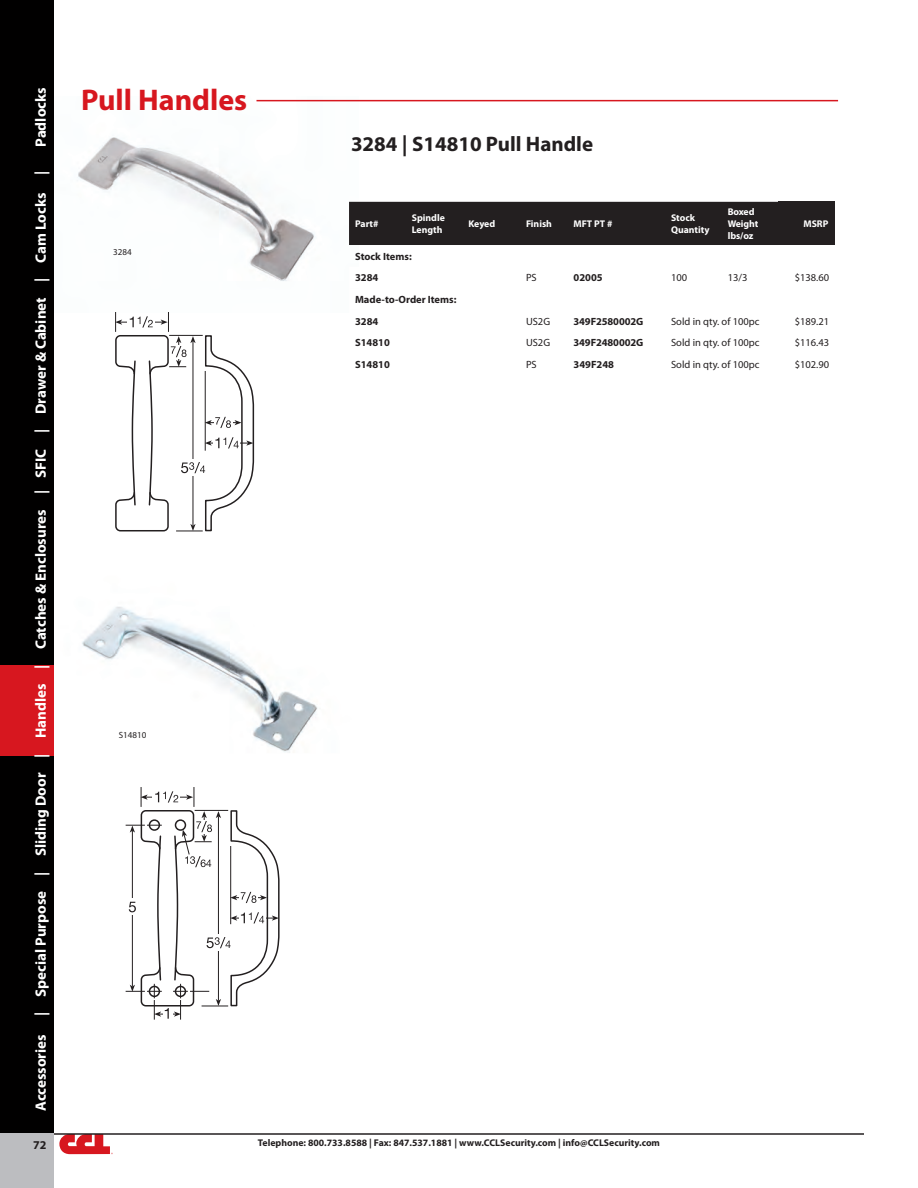
<style>
.page{position:relative;width:918px;height:1188px;background:#fff}
.page>*{position:absolute;margin:0;border:0;box-sizing:border-box;transform-origin:0 0}
.t1{font:700 30px "Myriad Pro";color:#d7171f}
.t2{font:700 21px "Myriad Pro";color:#231f20}
.t3{font:700 15px "Myriad Pro";color:#fff}
.t4{font:700 12px "Myriad Pro";color:#231f20}
.t5{font:10.5px "Myriad Pro";color:#231f20}
.t6{font:700 10.5px "Myriad Pro";color:#231f20}
.t7{font:700 9.75px "Myriad Pro";color:#231f20}
.t8{font:700 9.75px/11.7px "Myriad Pro";color:#fff}
.t9{font:9px "Myriad Pro";color:#231f20}
</style>
<div class="page">
<img style="left:77px;top:99px;width:282px;height:182px">
<img style="left:82px;top:606px;width:236px;height:147px">
<svg style="left:115px;top:312px;width:140px;height:220px"></svg>
<div style="left:349px;top:202px;width:429px;height:43px;background:#231f20"></div>
<div style="left:778px;top:202px;width:57px;height:43px;background:#231f20"></div>
<svg style="left:126px;top:787px;width:154px;height:233px"></svg>
<div style="left:0;top:0;width:54px;height:1188px;background:#010000"></div>
<div style="left:0;top:1134px;width:54px;height:54px;background:#bcbdc0"></div>
<div style="left:0;top:665px;width:54px;height:91px;background:#d7171f"></div>
<svg style="left:59px;top:1135px;width:54px;height:19px"></svg>
<hr style="left:54px;top:1133px;width:810px;height:2px;background:#231f20">
<hr style="left:256px;top:100px;width:582px;height:1px;background:#d7171f">
<p class="t3" style="left:31px;top:147px;width:61px;rotate:-90deg">Padlocks</p>
<p class="t3" style="left:31px;top:175px;width:6px;rotate:-90deg">|</p>
<p class="t3" style="left:31px;top:1111px;width:920px;rotate:-90deg">Accessories | Special Purpose | Sliding Door | Handles | Catches &amp; Enclosures | SFIC | Drawer &amp; Cabinet | Cam Locks</p>
<p class="t4" style="left:33px;top:1137px;width:15px">72</p>
<h1 class="t1" style="left:81px;top:80px;width:168px">Pull Handles</h1>
<p class="t9" style="left:113px;top:247px;width:20px">3284</p>
<p class="t2" style="left:351px;top:130px;width:244px">3284 | S14810 Pull Handle</p>
<p class="t8" style="left:355px;top:218px;width:25px">Part#</p>
<p class="t8" style="left:412px;top:212px;width:35px">Spindle<br>Length</p>
<p class="t8" style="left:468px;top:218px;width:28px">Keyed</p>
<p class="t8" style="left:526px;top:218px;width:27px">Finish</p>
<p class="t8" style="left:574px;top:218px;width:41px">MFT PT #</p>
<p class="t8" style="left:671px;top:212px;width:26px">Stock</p>
<p class="t8" style="left:671px;top:223px;width:40px">Quantity</p>
<p class="t8" style="left:728px;top:206px;width:32px">Boxed<br>Weight lbs/oz</p>
<p class="t8" style="left:803px;top:218px;width:26px">MSRP</p>
<p class="t6" style="left:355px;top:249px;width:58px">Stock Items:</p>
<p class="t6" style="left:355px;top:271px;width:25px">3284</p>
<p class="t5" style="left:526px;top:271px;width:12px">PS</p>
<p class="t6" style="left:574px;top:271px;width:31px">02005</p>
<p class="t5" style="left:671px;top:271px;width:18px">100</p>
<p class="t5" style="left:728px;top:271px;width:21px">13/3</p>
<p class="t5" style="left:795px;top:271px;width:36px">$138.60</p>
<p class="t6" style="left:355px;top:293px;width:103px">Made-to-Order Items:</p>
<p class="t6" style="left:355px;top:314px;width:25px">3284</p>
<p class="t5" style="left:526px;top:315px;width:26px">US2G</p>
<p class="t6" style="left:574px;top:314px;width:71px">349F2580002G</p>
<p class="t5" style="left:671px;top:315px;width:90px">Sold in qty. of 100pc</p>
<p class="t5" style="left:795px;top:315px;width:36px">$189.21</p>
<p class="t6" style="left:355px;top:336px;width:36px">S14810</p>
<p class="t5" style="left:526px;top:336px;width:26px">US2G</p>
<p class="t6" style="left:574px;top:336px;width:71px">349F2480002G</p>
<p class="t5" style="left:671px;top:336px;width:90px">Sold in qty. of 100pc</p>
<p class="t5" style="left:795px;top:336px;width:36px">$116.43</p>
<p class="t6" style="left:355px;top:357px;width:36px">S14810</p>
<p class="t5" style="left:526px;top:358px;width:12px">PS</p>
<p class="t6" style="left:574px;top:357px;width:42px">349F248</p>
<p class="t5" style="left:671px;top:358px;width:90px">Sold in qty. of 100pc</p>
<p class="t5" style="left:795px;top:358px;width:36px">$102.90</p>
<p class="t9" style="left:119px;top:729px;width:29px">S14810</p>
<p class="t7" style="left:258px;top:1136px;width:404px">Telephone: 800.733.8588 | Fax: 847.537.1881 | www.CCLSecurity.com | info@CCLSecurity.com</p>
</div>
